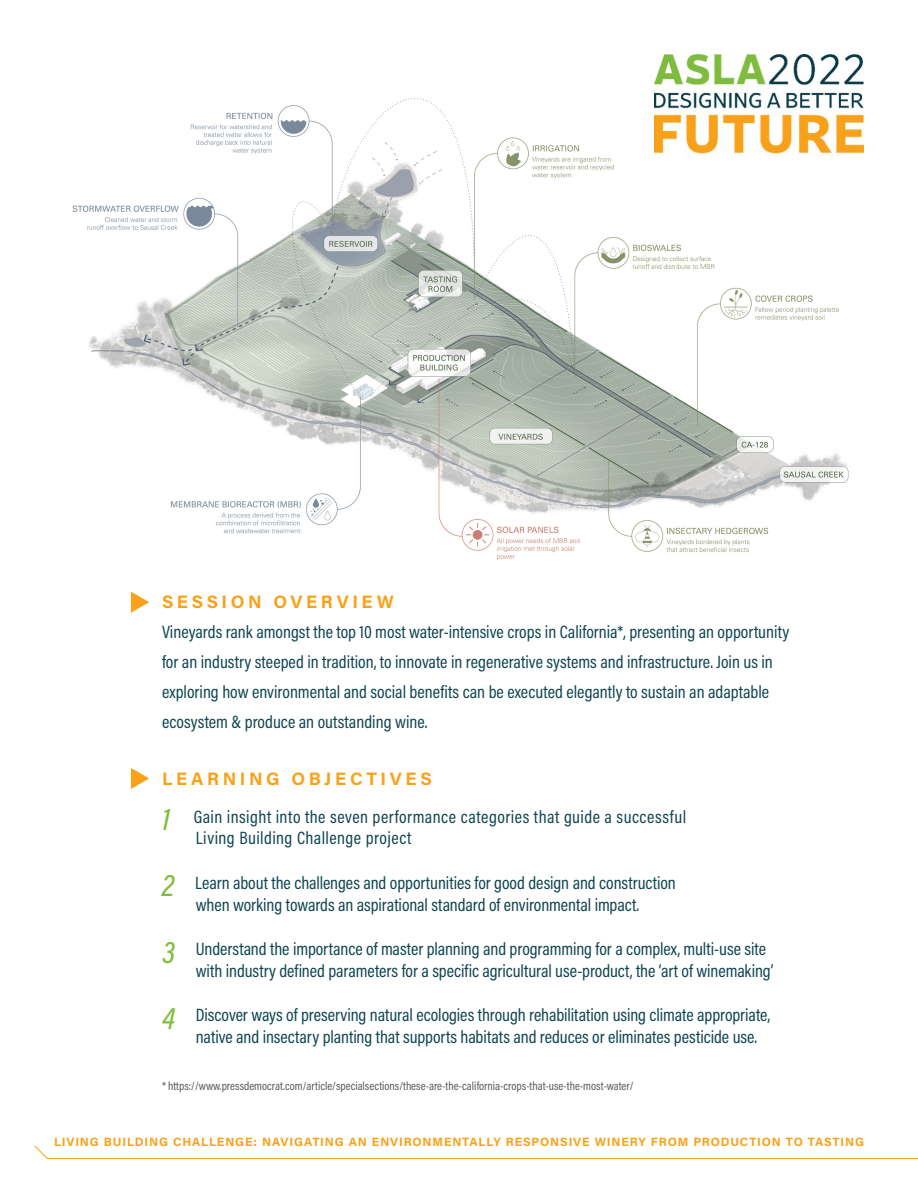
<style>
.page{position:relative;width:918px;height:1188px;background:#fff}
.page>*{position:absolute;margin:0;border:0;box-sizing:border-box;transform-origin:0 0}
.Bullet-Num{font:18px/21.6px "Acumin Pro Cond";letter-spacing:-.005em;color:#0e4450}
.Body{font:18px/30px "Acumin Pro Cond";color:#0e4450}
.Bullet-Num-2{font:18px/21.6px "Acumin Pro Cond";letter-spacing:.025em;color:#0e4450}
.t1{font:700 18px "Acumin Pro";letter-spacing:.2em;color:#f9a119}
.t2{font:12px "Acumin Pro Cond";color:#57585a}
.t3{font:700 12px "Acumin Pro";letter-spacing:.07em;color:#f9a119}
.s1{font-weight:500;font-style:italic;font-size:31.5px;color:#7fbe3c}
</style>
<div class="page">
<img style="left:72px;top:98px;width:777px;height:462px">
<img style="left:654px;top:54px;width:210px;height:103px">
<svg style="left:131px;top:592px;width:18px;height:21px"></svg>
<svg style="left:131px;top:768px;width:18px;height:21px"></svg>
<svg style="left:34px;top:1145px;width:884px;height:14px"></svg>
<p class="t1" style="left:162px;top:589px;width:233px">SESSION OVERVIEW</p>
<p class="Body" style="left:162px;top:617px;width:629px">Vineyards rank amongst the top 10 most water-intensive crops in California*, presenting an opportunity for an industry steeped in tradition, to innovate in regenerative systems and infrastructure. Join us in exploring how environmental and social benefits can be executed elegantly to sustain an adaptable ecosystem &amp; produce an outstanding wine.</p>
<p class="t1" style="left:162px;top:766px;width:271px">LEARNING OBJECTIVES</p>
<p class="Bullet-Num-2" style="left:196px;top:805px;width:492px;text-indent:-34px"><span class="s1">1</span> Gain insight into the seven performance categories that guide a successful<br>Living Building Challenge project</p>
<p class="Bullet-Num" style="left:162px;top:872px;width:515px;text-align:center"><span class="s1">2</span> Learn about the challenges and opportunities for good design and construction when working towards an aspirational standard of environmental impact.</p>
<p class="Bullet-Num" style="left:196px;top:938px;width:579px;text-indent:-34px"><span class="s1">3</span> Understand the importance of master planning and programming for a complex, multi-use site with industry defined parameters for a specific agricultural use-product, the ‘art of winemaking’</p>
<p class="Bullet-Num" style="left:196px;top:1004px;width:576px;text-indent:-34px"><span class="s1">4</span> Discover ways of preserving natural ecologies through rehabilitation using climate appropriate, native and insectary planting that supports habitats and reduces or eliminates pesticide use.</p>
<p class="t2" style="left:162px;top:1078px;width:473px">* https://www.pressdemocrat.com/article/specialsections/these-are-the-california-crops-that-use-the-most-water/</p>
<p class="t3" style="left:54px;top:1133px;width:812px">LIVING BUILDING CHALLENGE: NAVIGATING AN ENVIRONMENTALLY RESPONSIVE WINERY FROM PRODUCTION TO TASTING</p>
</div>
